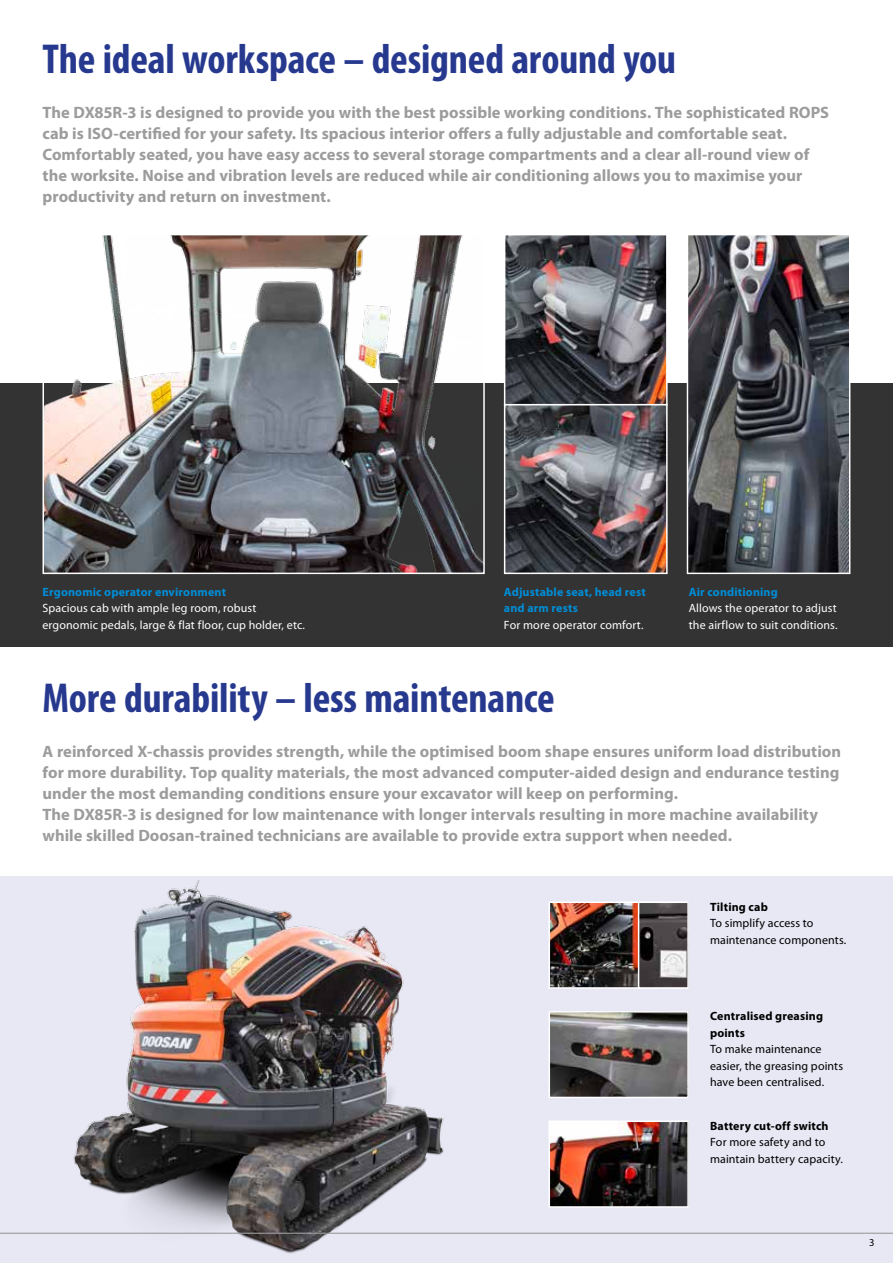
<style>
.page{position:relative;width:893px;height:1263px;background:#fff}
.page>*{position:absolute;margin:0;border:0;box-sizing:border-box;transform-origin:0 0}
.t1{font:700 condensed 42px "Myriad Pro";letter-spacing:-.005em;color:#26398e}
.t2{font:700 16.5px/21px "Myriad Pro";color:#9c9c9d}
.t3{font:12px/16.5px "Myriad Pro";letter-spacing:.01em;color:#fff}
.t4{font:12px/16.5px "Myriad Pro";letter-spacing:.005em;color:#000}
.t5{font:700 12px/16.5px "Myriad Pro";letter-spacing:.01em;color:#008dd6}
.t6{font:700 12px/16.5px "Myriad Pro";letter-spacing:.015em;color:#000}
.t7{font:10.5px "Myriad Pro";color:#000}
</style>
<div class="page">
<div style="left:0;top:876px;width:893px;height:387px;background:#e8e8f5"></div>
<img style="left:43px;top:880px;width:436px;height:374px">
<hr style="left:0;top:1233px;width:893px;height:1px;background:#9c9c9d">
<div style="left:0;top:383px;width:893px;height:263px;background:#333"></div>
<img style="left:46px;top:237px;width:436px;height:334px">
<div style="left:43px;top:234px;width:442px;height:340px;border:2px solid #fff"></div>
<img style="left:507px;top:237px;width:158px;height:334px">
<div style="left:504px;top:234px;width:164px;height:171px;border:2px solid #fff"></div>
<div style="left:504px;top:404px;width:164px;height:170px;border:2px solid #fff"></div>
<img style="left:689px;top:236px;width:159px;height:336px">
<div style="left:687px;top:234px;width:163px;height:340px;border:1px solid #fff"></div>
<img style="left:552px;top:1014px;width:134px;height:81px">
<div style="left:549px;top:1011px;width:140px;height:87px;border:2px solid #fff"></div>
<img style="left:552px;top:904px;width:86px;height:82px">
<div style="left:549px;top:901px;width:139px;height:88px;border:2px solid #fff"></div>
<img style="left:641px;top:904px;width:45px;height:82px">
<div style="left:638px;top:901px;width:51px;height:88px;border:2px solid #fff"></div>
<img style="left:552px;top:1123px;width:134px;height:82px">
<div style="left:549px;top:1120px;width:140px;height:88px;border:2px solid #fff"></div>
<h1 class="t1" style="left:43px;top:33px;width:635px">The ideal workspace – designed around you</h1>
<p class="t2" style="left:43px;top:102px;width:788px">The DX85R-3 is designed to provide you with the best possible working conditions. The sophisticated ROPS cab is ISO-certified for your safety. Its spacious interior offers a fully adjustable and comfortable seat.<br>Comfortably seated, you have easy access to several storage compartments and a clear all-round view of the worksite. Noise and vibration levels are reduced while air conditioning allows you to maximise your productivity and return on investment.</p>
<p class="t5" style="left:43px;top:583px;width:185px">Ergonomic operator environment</p>
<p class="t3" style="left:43px;top:600px;width:264px">Spacious cab with ample leg room, robust ergonomic pedals, large &amp; flat floor, cup holder, etc.</p>
<p class="t5" style="left:504px;top:583px;width:143px">Adjustable seat, head rest and arm rests</p>
<p class="t3" style="left:504px;top:616px;width:141px">For more operator comfort.</p>
<p class="t5" style="left:689px;top:583px;width:90px">Air conditioning</p>
<p class="t3" style="left:689px;top:600px;width:150px">Allows the operator to adjust the airflow to suit conditions.</p>
<h1 class="t1" style="left:43px;top:672px;width:514px">More durability – less maintenance</h1>
<p class="t2" style="left:43px;top:740px;width:800px">A reinforced X-chassis provides strength, while the optimised boom shape ensures uniform load distribution for more durability. Top quality materials, the most advanced computer-aided design and endurance testing under the most demanding conditions ensure your excavator will keep on performing.<br>The DX85R-3 is designed for low maintenance with longer intervals resulting in more machine availability while skilled Doosan-trained technicians are available to provide extra support when needed.</p>
<p class="t6" style="left:710px;top:898px;width:59px">Tilting cab</p>
<p class="t4" style="left:710px;top:914px;width:138px">To simplify access to maintenance components.</p>
<p class="t6" style="left:710px;top:1007px;width:114px">Centralised greasing points</p>
<p class="t4" style="left:710px;top:1040px;width:135px">To make maintenance easier, the greasing points have been centralised.</p>
<p class="t6" style="left:710px;top:1117px;width:120px">Battery cut-off switch</p>
<p class="t4" style="left:710px;top:1133px;width:134px">For more safety and to maintain battery capacity.</p>
<p class="t7" style="left:869px;top:1236px;width:7px">3</p>
</div>
